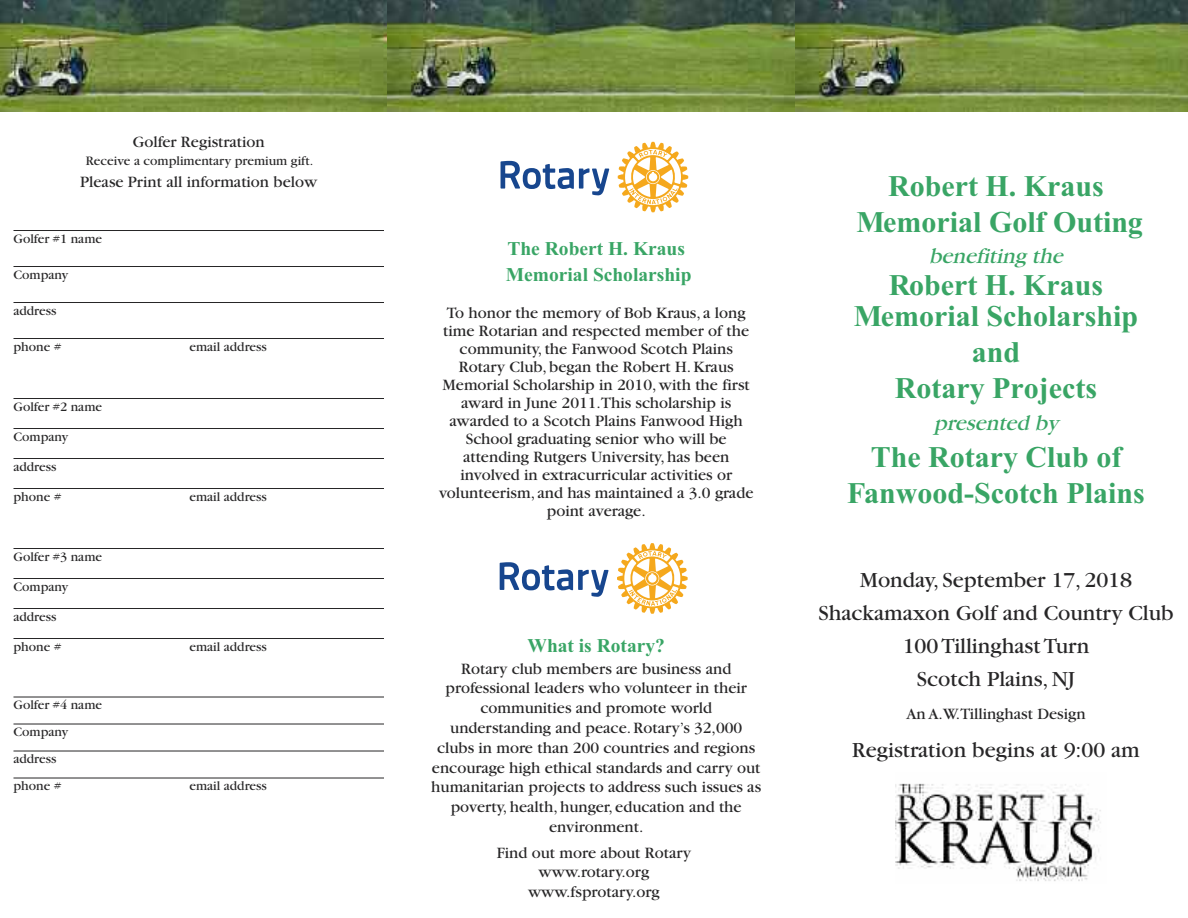
<style>
.page{position:relative;width:1188px;height:918px;background:#fff}
.page>*{position:absolute;margin:0;border:0;box-sizing:border-box;transform-origin:0 0}
.t1{font:700 30px/36px "Times New Roman";color:#39a565;text-align:center}
.t2{font:22.5px/33px "Garamond";color:#272627;text-align:center}
.t3{font:italic 22.5px "Garamond";color:#39a565}
.t4{font:700 19.5px/26px "Times New Roman";color:#39a565}
.t5{font:16.5px/18px "Garamond";color:#272627;text-align:center}
.t6{font:13.5px/27px "Garamond";color:#272627}
</style>
<div class="page">
<img style="left:896px;top:783px;width:205px;height:98px">
<hr style="left:14px;top:230px;width:370px;height:1px;background:#272627">
<hr style="left:14px;top:266px;width:370px;height:1px;background:#272627">
<hr style="left:14px;top:302px;width:370px;height:1px;background:#272627">
<hr style="left:14px;top:338px;width:370px;height:1px;background:#272627">
<hr style="left:14px;top:398px;width:370px;height:1px;background:#272627">
<hr style="left:14px;top:428px;width:370px;height:1px;background:#272627">
<hr style="left:14px;top:458px;width:370px;height:1px;background:#272627">
<hr style="left:14px;top:488px;width:370px;height:1px;background:#272627">
<hr style="left:14px;top:548px;width:370px;height:1px;background:#272627">
<hr style="left:14px;top:578px;width:370px;height:1px;background:#272627">
<hr style="left:14px;top:608px;width:370px;height:1px;background:#272627">
<hr style="left:14px;top:638px;width:370px;height:1px;background:#272627">
<hr style="left:14px;top:697px;width:370px;height:1px;background:#272627">
<hr style="left:14px;top:724px;width:370px;height:1px;background:#272627">
<hr style="left:14px;top:751px;width:370px;height:1px;background:#272627">
<hr style="left:14px;top:778px;width:370px;height:1px;background:#272627">
<svg style="left:501px;top:161px;width:108px;height:34px"></svg>
<svg style="left:618px;top:142px;width:70px;height:70px"></svg>
<svg style="left:500px;top:562px;width:109px;height:35px"></svg>
<svg style="left:617px;top:543px;width:71px;height:71px"></svg>
<img style="left:0;top:0;width:1188px;height:112px">
<p class="t5" style="left:133px;top:134px;width:133px">Golfer Registration</p>
<p class="t6" style="left:86px;top:148px;width:229px">Receive a complimentary premium gift.</p>
<p class="t5" style="left:80px;top:174px;width:239px">Please Print all information below</p>
<p class="t6" style="left:14px;top:226px;width:90px">Golfer #1 name</p>
<p class="t6" style="left:14px;top:262px;width:56px">Company</p>
<p class="t6" style="left:14px;top:298px;width:44px">address</p>
<p class="t6" style="left:14px;top:334px;width:49px">phone #</p>
<p class="t6" style="left:190px;top:334px;width:79px">email address</p>
<p class="t6" style="left:14px;top:394px;width:90px">Golfer #2 name</p>
<p class="t6" style="left:14px;top:424px;width:56px">Company</p>
<p class="t6" style="left:14px;top:454px;width:44px">address</p>
<p class="t6" style="left:14px;top:484px;width:49px">phone #</p>
<p class="t6" style="left:190px;top:484px;width:79px">email address</p>
<p class="t6" style="left:14px;top:544px;width:90px">Golfer #3 name</p>
<p class="t6" style="left:14px;top:574px;width:56px">Company</p>
<p class="t6" style="left:14px;top:604px;width:44px">address</p>
<p class="t6" style="left:14px;top:634px;width:49px">phone #</p>
<p class="t6" style="left:190px;top:634px;width:79px">email address</p>
<p class="t6" style="left:14px;top:693px;width:90px">Golfer #4 name<br>Company address<br>phone #</p>
<p class="t6" style="left:190px;top:774px;width:79px">email address</p>
<p class="t4" style="left:506px;top:238px;width:187px">The Robert H. Kraus<br>Memorial Scholarship</p>
<p class="t5" style="left:439px;top:306px;width:316px">To honor the memory of Bob Kraus, a long time Rotarian and respected member of the community,the Fanwood Scotch Plains Rotary Club, began the Robert H.Kraus Memorial Scholarship in 2010, with the first award in June 2011.This scholarship is awarded to a Scotch Plains Fanwood High School graduating senior who will be attending Rutgers University, has been involved in extracurricular activities or volunteerism, and has maintained a 3.0 grade point average.</p>
<p class="t4" style="left:528px;top:634px;width:139px">What is Rotary?</p>
<p class="t5" style="left:431px;top:660px;width:331px;line-height:19.8px">Rotary club members are business and professional leaders who volunteer in their communities and promote world understanding and peace.Rotary’s 32,000 clubs in more than 200 countries and regions encourage high ethical standards and carry out humanitarian projects to address such issues as poverty, health, hunger, education and the environment.</p>
<p class="t5" style="left:497px;top:844px;width:196px;line-height:19.8px">Find out more about Rotary www.rotary.org www.fsprotary.org</p>
<h1 class="t1" style="left:856px;top:171px;width:288px">Robert H. Kraus<br>Memorial Golf Outing</h1>
<h2 class="t3" style="left:929px;top:248px;width:140px">benefiting the</h2>
<h1 class="t1" style="left:854px;top:272px;width:286px;line-height:31.5px">Robert H. Kraus<br>Memorial Scholarship</h1>
<h1 class="t1" style="left:895px;top:338px;width:204px">and<br>Rotary Projects</h1>
<h2 class="t3" style="left:934px;top:415px;width:126px">presented by</h2>
<h1 class="t1" style="left:847px;top:443px;width:299px">The Rotary Club of<br>Fanwood-Scotch Plains</h1>
<h2 class="t2" style="left:818px;top:566px;width:357px">Monday, September 17, 2018<br>Shackamaxon Golf and Country Club<br>100TillinghastTurn<br>Scotch Plains,NJ</h2>
<p class="t5" style="left:906px;top:707px;width:181px">An A.W.Tillinghast Design</p>
<h2 class="t2" style="left:852px;top:735px;width:289px">Registration begins at 9:00 am</h2>
</div>
